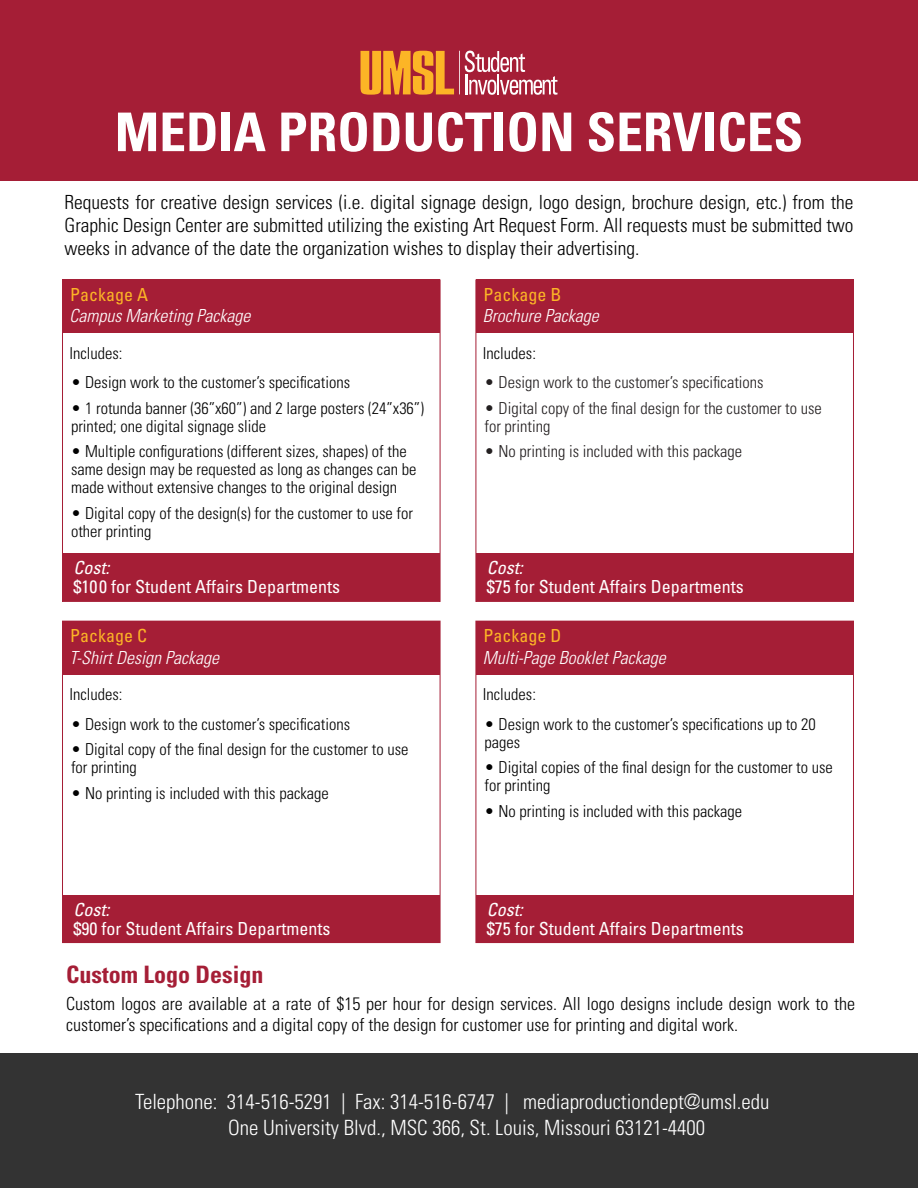
<style>
.page{position:relative;width:918px;height:1188px;background:#fff}
.page>*{position:absolute;margin:0;border:0;box-sizing:border-box;transform-origin:0 0}
.t1{font:700 condensed 53.4px "Univers LT Std";color:#fff}
.t2{font:700 condensed 24px "Univers LT Std";color:#a51e36}
.t3{font:300 condensed 21px "Univers LT Std";color:#fff}
.t4{font:300 condensed 19.5px/23.4px "Univers LT Std";color:#010101;text-align:justify}
.t5{font:300 condensed 18px/21.6px "Univers LT Std";color:#010101}
.t6{font:condensed 18px "Univers LT Std";color:#fff}
.t7{font:italic 300 condensed 18px "Univers LT Std";color:#fff}
.t8{font:condensed 18px "Univers LT Std";color:#fcb526}
.t9{font:italic condensed 18px "Univers LT Std";color:#fff}
.t10{font:300 condensed 16.5px/18px "Univers LT Std";color:#010101}
.t11{font:300 condensed 16.5px/18px "Univers LT Std";color:#231f20}
</style>
<div class="page">
<div style="left:476px;top:280px;width:377px;height:53px;background:#a51e36"></div>
<div style="left:476px;top:554px;width:377px;height:47px;background:#a51e36"></div>
<div style="left:0;top:0;width:918px;height:180px;background:#a51e36"></div>
<div style="left:0;top:1053px;width:918px;height:135px;background:#333"></div>
<div style="left:63px;top:280px;width:377px;height:53px;background:#a51e36"></div>
<div style="left:63px;top:554px;width:377px;height:47px;background:#a51e36"></div>
<div style="left:476px;top:621px;width:377px;height:53px;background:#a51e36"></div>
<div style="left:476px;top:895px;width:377px;height:48px;background:#a51e36"></div>
<div style="left:63px;top:621px;width:377px;height:53px;background:#a51e36"></div>
<div style="left:63px;top:895px;width:377px;height:48px;background:#a51e36"></div>
<svg style="left:361px;top:51px;width:93px;height:44px"></svg>
<hr style="left:459px;top:51px;width:1px;height:43px;background:#fff">
<svg style="left:465px;top:51px;width:92px;height:44px"></svg>
<h1 class="t1" style="left:115px;top:99px;width:690px">MEDIA PRODUCTION SERVICES</h1>
<p class="t4" style="left:64px;top:190px;width:791px">Requests for creative design services (i.e. digital signage design, logo design, brochure design, etc.) from the Graphic Design Center are submitted utilizing the existing Art Request Form. All requests must be submitted two weeks in advance of the date the organization wishes to display their advertising.</p>
<p class="t8" style="left:70px;top:283px;width:79px">Package A</p>
<p class="t8" style="left:483px;top:283px;width:79px">Package B</p>
<p class="t7" style="left:70px;top:305px;width:182px">Campus Marketing Package</p>
<p class="t10" style="left:70px;top:344px;width:55px">Includes:</p>
<p class="t10" style="left:71px;top:374px;width:281px">• Design work to the customer’s specifications</p>
<p class="t10" style="left:71px;top:399px;width:355px">• 1 rotunda banner (36”x60”) and 2 large posters (24”x36”) printed; one digital signage slide</p>
<p class="t10" style="left:71px;top:443px;width:347px">• Multiple configurations (different sizes, shapes) of the same design may be requested as long as changes can be made without extensive changes to the original design</p>
<p class="t10" style="left:71px;top:504px;width:344px">• Digital copy of the design(s) for the customer to use for other printing</p>
<p class="t7" style="left:483px;top:305px;width:117px">Brochure Package</p>
<p class="t10" style="left:483px;top:344px;width:55px">Includes:</p>
<p class="t11" style="left:484px;top:374px;width:281px">• Design work to the customer’s specifications</p>
<p class="t11" style="left:484px;top:399px;width:339px">• Digital copy of the final design for the customer to use for printing</p>
<p class="t11" style="left:484px;top:443px;width:259px">• No printing is included with this package</p>
<p class="t9" style="left:74px;top:556px;width:37px">Cost:</p>
<p class="t6" style="left:74px;top:575px;width:268px">$100 for Student Affairs Departments</p>
<p class="t9" style="left:487px;top:556px;width:37px">Cost:</p>
<p class="t6" style="left:487px;top:575px;width:258px">$75 for Student Affairs Departments</p>
<p class="t8" style="left:70px;top:624px;width:79px">Package C</p>
<p class="t8" style="left:483px;top:624px;width:79px">Package D</p>
<p class="t7" style="left:70px;top:646px;width:151px">T-Shirt Design Package</p>
<p class="t10" style="left:70px;top:685px;width:55px">Includes:</p>
<p class="t10" style="left:71px;top:715px;width:281px">• Design work to the customer’s specifications</p>
<p class="t10" style="left:71px;top:740px;width:339px">• Digital copy of the final design for the customer to use for printing</p>
<p class="t10" style="left:71px;top:784px;width:259px">• No printing is included with this package</p>
<p class="t7" style="left:483px;top:646px;width:184px">Multi-Page Booklet Package</p>
<p class="t10" style="left:483px;top:685px;width:55px">Includes:</p>
<p class="t10" style="left:484px;top:715px;width:333px">• Design work to the customer’s specifications up to 20 pages</p>
<p class="t10" style="left:484px;top:758px;width:350px">• Digital copies of the final design for the customer to use for printing</p>
<p class="t10" style="left:484px;top:802px;width:259px">• No printing is included with this package</p>
<p class="t9" style="left:74px;top:898px;width:37px">Cost:</p>
<p class="t6" style="left:74px;top:917px;width:258px">$90 for Student Affairs Departments</p>
<p class="t9" style="left:487px;top:898px;width:37px">Cost:</p>
<p class="t6" style="left:487px;top:917px;width:258px">$75 for Student Affairs Departments</p>
<h2 class="t2" style="left:66px;top:960px;width:199px">Custom Logo Design</h2>
<p class="t5" style="left:66px;top:993px;width:790px">Custom logos are available at a rate of $15 per hour for design services. All logo designs include design work to the customer’s specifications and a digital copy of the design for customer use for printing and digital work.</p>
<p class="t3" style="left:135px;top:1089px;width:636px">Telephone: 314-516-5291 | Fax: 314-516-6747 | mediaproductiondept@umsl.edu</p>
<p class="t3" style="left:228px;top:1115px;width:478px">One University Blvd., MSC 366, St. Louis, Missouri 63121-4400</p>
</div>
